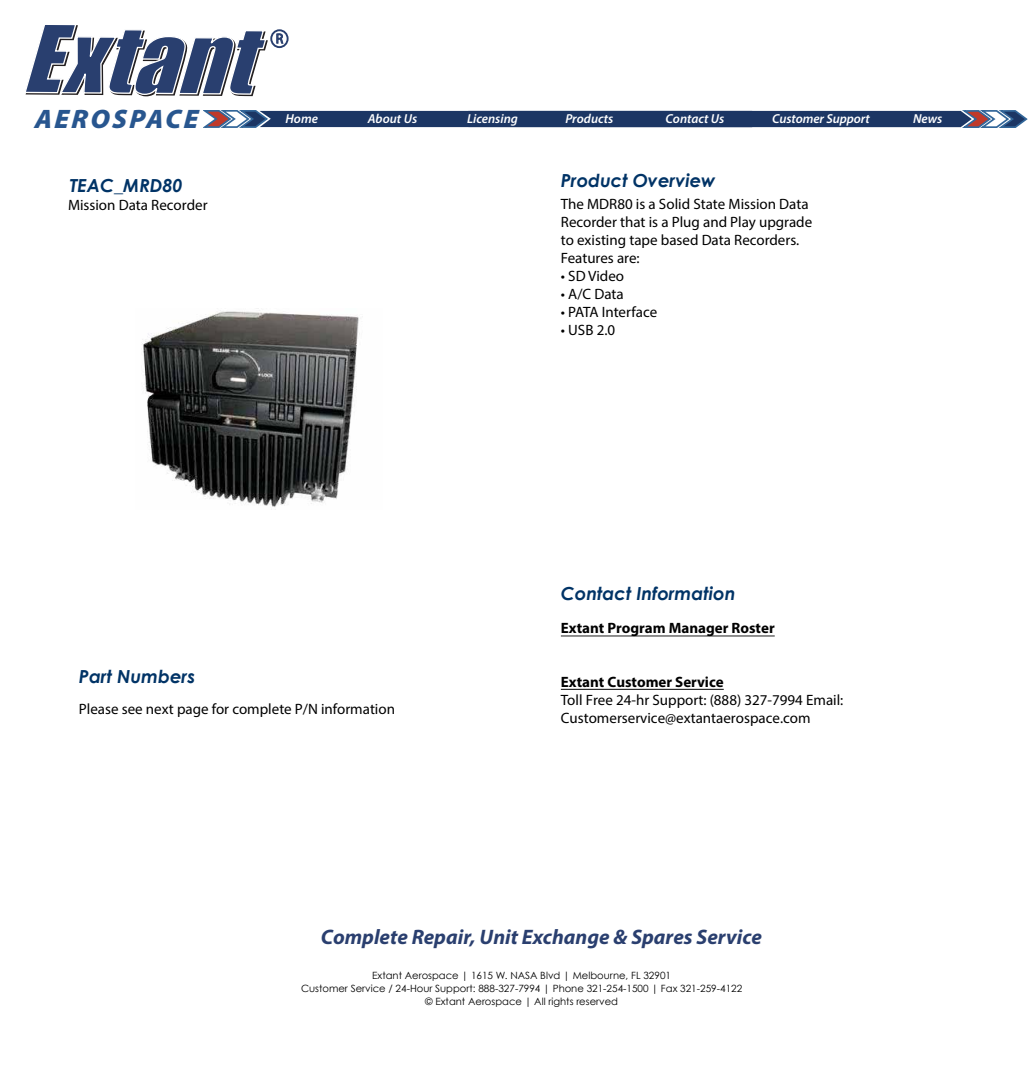
<style>
.page{position:relative;width:1035px;height:1070px;background:#fff}
.page>*{position:absolute;margin:0;border:0;box-sizing:border-box;transform-origin:0 0}
.t1{font:italic 86.3px "Impact";color:#293f6f;scale:1.05 1}
.t2{font:italic 900 26.8px "Myriad Pro";letter-spacing:.1em;color:#28568f}
.t3{font:italic 700 21px "Myriad Pro";color:#2a3f6f}
.t4{font:italic 700 18px "Century Gothic";color:#036}
.t5{font:15px/18px "Myriad Pro";color:#000}
.t6{font:700 15px "Myriad Pro";color:#000}
.t7{font:13.9px "Myriad Pro";color:#293f6f}
.t8{font:italic 600 13px "Myriad Pro";color:#fff}
.t9{font:10px/13px "Century Gothic";color:#000;text-align:center}
</style>
<div class="page">
<svg style="left:203px;top:110px;width:824px;height:18px;background:#3e5279"></svg>
<svg style="left:25px;top:25px;width:243px;height:72px"></svg>
<svg style="left:276px;top:33px;width:8px;height:11px"></svg>
<div style="left:270px;top:29px;width:19px;height:19px;border:2px solid #293f6f;border-radius:50%"></div>
<img style="left:142px;top:308px;width:218px;height:199px">
<hr style="left:561px;top:635px;width:214px;height:1px;background:#000">
<hr style="left:561px;top:689px;width:163px;height:1px;background:#000">
<h1 class="t1" style="left:21px;top:-8px;width:255px">Extant</h1>
<p class="t7" style="left:276px;top:30px;width:9px">R</p>
<h2 class="t2" style="left:34px;top:101px;width:165px">AEROSPACE</h2>
<p class="t8" style="left:286px;top:110px;width:34px">Home</p>
<p class="t8" style="left:368px;top:110px;width:51px">About Us</p>
<p class="t8" style="left:467px;top:110px;width:52px">Licensing</p>
<p class="t8" style="left:565px;top:110px;width:49px">Products</p>
<p class="t8" style="left:666px;top:110px;width:60px">Contact Us</p>
<p class="t8" style="left:772px;top:110px;width:99px">Customer Support</p>
<p class="t8" style="left:913px;top:110px;width:31px">News</p>
<p class="t4" style="left:70px;top:171px;width:114px">TEAC_MRD80</p>
<p class="t5" style="left:68px;top:196px;width:141px">Mission Data Recorder</p>
<p class="t4" style="left:79px;top:662px;width:118px">Part Numbers</p>
<p class="t5" style="left:79px;top:699px;width:318px">Please see next page for complete P/N information</p>
<p class="t4" style="left:561px;top:166px;width:156px">Product Overview</p>
<p class="t5" style="left:561px;top:195px;width:253px">The MDR80 is a Solid State Mission Data<br>Recorder that is a Plug and Play upgrade to existing tape based Data Recorders.<br>Features are:</p>
<p class="t5" style="left:561px;top:267px;width:65px">• SD Video</p>
<p class="t5" style="left:561px;top:285px;width:64px">• A/C Data</p>
<p class="t5" style="left:561px;top:303px;width:98px">• PATA Interface</p>
<p class="t5" style="left:561px;top:321px;width:56px">• USB 2.0</p>
<p class="t4" style="left:561px;top:579px;width:176px">Contact Information</p>
<p class="t6" style="left:561px;top:618px;width:215px">Extant Program Manager Roster</p>
<p class="t6" style="left:561px;top:672px;width:164px">Extant Customer Service</p>
<p class="t5" style="left:561px;top:690px;width:284px">Toll Free 24-hr Support: (888) 327-7994 Email:<br>Customerservice@extantaerospace.com</p>
<h3 class="t3" style="left:321px;top:923px;width:442px">Complete Repair, Unit Exchange &amp; Spares Service</h3>
<p class="t9" style="left:301px;top:968px;width:443px">Extant Aerospace | 1615 W. NASA Blvd | Melbourne, FL 32901<br>Customer Service / 24-Hour Support: 888-327-7994 | Phone 321-254-1500 | Fax 321-259-4122 © Extant Aerospace | All rights reserved</p>
</div>
